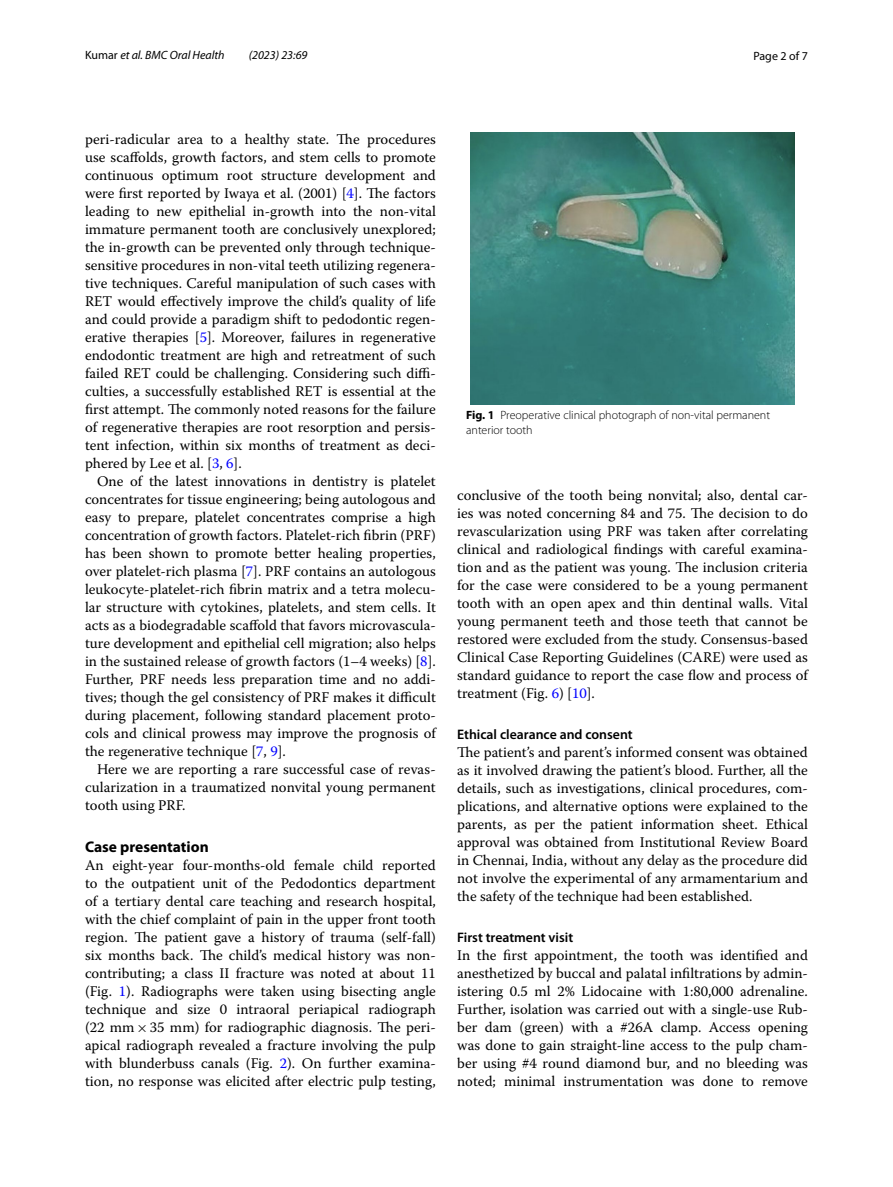
<style>
.page{position:relative;width:893px;height:1187px;background:#fff}
.page>*{position:absolute;margin:0;border:0;box-sizing:border-box;transform-origin:0 0}
.t1{font:700 15.45px "Myriad Pro";color:#000}
.t2{font:14.7px/18px "Warnock Pro";color:#000;text-align:justify}
.t3{font:600 13.8px "Myriad Pro";color:#000}
.t4{font:300 12px/15px "Myriad Pro";color:#000}
.t5{font:italic 12px "Myriad Pro";color:#000}
.t6{font:12px "Myriad Pro";color:#000}
.s1{font-style:normal}
.s2{color:#00f}
.s3{font-family:"MTSY"}
.s4{font-weight:700}
</style>
<div class="page">
<img style="left:471px;top:133px;width:323px;height:271px">
<p class="t5" style="left:85px;top:48px;width:141px"><span class="s1">Kumar</span> et al. BMC Oral Health</p>
<p class="t5" style="left:249px;top:48px;width:60px">(2023) 23:69</p>
<p class="t6" style="left:753px;top:48px;width:56px">Page 2 of 7</p>
<p class="t2" style="left:85px;top:130px;width:352px">peri-radicular area to a healthy state. The procedures use scaffolds, growth factors, and stem cells to promote continuous optimum root structure development and were first reported by Iwaya et al. (2001) [<span class="s2">4</span>]. The factors leading to new epithelial in-growth into the non-vital immature permanent tooth are conclusively unexplored; the in-growth can be prevented only through technique&shy;sensitive procedures in non-vital teeth utilizing regenera&shy;tive techniques. Careful manipulation of such cases with RET would effectively improve the child’s quality of life and could provide a paradigm shift to pedodontic regen&shy;erative therapies [<span class="s2">5</span>]. Moreover, failures in regenerative endodontic treatment are high and retreatment of such failed RET could be challenging. Considering such diffi&shy;culties, a successfully established RET is essential at the first attempt. The commonly noted reasons for the failure of regenerative therapies are root resorption and persis&shy;tent infection, within six months of treatment as deci&shy;phered by Lee et al. [<span class="s2">3</span>, <span class="s2">6</span>].</p>
<p class="t2" style="left:85px;top:472px;width:352px;text-indent:12px">One of the latest innovations in dentistry is platelet concentrates for tissue engineering; being autologous and easy to prepare, platelet concentrates comprise a high concentration of growth factors. Platelet-rich fibrin (PRF) has been shown to promote better healing properties, over platelet-rich plasma [<span class="s2">7</span>]. PRF contains an autologous leukocyte-platelet-rich fibrin matrix and a tetra molecu&shy;lar structure with cytokines, platelets, and stem cells. It acts as a biodegradable scaffold that favors microvascula&shy;ture development and epithelial cell migration; also helps in the sustained release of growth factors (1–4 weeks) [<span class="s2">8</span>].<br>Further, PRF needs less preparation time and no addi&shy;tives; though the gel consistency of PRF makes it difficult during placement, following standard placement proto&shy;cols and clinical prowess may improve the prognosis of the regenerative technique [<span class="s2">7</span>, <span class="s2">9</span>].</p>
<p class="t2" style="left:85px;top:760px;width:352px;text-indent:12px">Here we are reporting a rare successful case of revas&shy;cularization in a traumatized nonvital young permanent tooth using PRF.</p>
<p class="t1" style="left:85px;top:836px;width:125px">Case presentation</p>
<p class="t2" style="left:85px;top:855px;width:352px">An eight-year four-months-old female child reported to the outpatient unit of the Pedodontics department of a tertiary dental care teaching and research hospital, with the chief complaint of pain in the upper front tooth region. The patient gave a history of trauma (self-fall) six months back. The child’s medical history was non&shy;contributing; a class II fracture was noted at about 11 (Fig. <span class="s2">1</span>). Radiographs were taken using bisecting angle technique and size 0 intraoral periapical radiograph (22 mm<span class="s3">×</span>35 mm) for radiographic diagnosis. The peri&shy;apical radiograph revealed a fracture involving the pulp with blunderbuss canals (Fig. <span class="s2">2</span>). On further examina&shy;tion, no response was elicited after electric pulp testing,</p>
<p class="t4" style="left:466px;top:408px;width:305px"><span class="s4">Fig. 1</span> Preoperative clinical photograph of non-vital permanent anterior tooth</p>
<p class="t2" style="left:457px;top:486px;width:352px">conclusive of the tooth being nonvital; also, dental car&shy;ies was noted concerning 84 and 75. The decision to do revascularization using PRF was taken after correlating clinical and radiological findings with careful examina&shy;tion and as the patient was young. The inclusion criteria for the case were considered to be a young permanent tooth with an open apex and thin dentinal walls. Vital young permanent teeth and those teeth that cannot be restored were excluded from the study. Consensus-based Clinical Case Reporting Guidelines (CARE) were used as standard guidance to report the case flow and process of treatment (Fig. <span class="s2">6</span>) [<span class="s2">10</span>].</p>
<p class="t3" style="left:457px;top:725px;width:177px">Ethical clearance and consent</p>
<p class="t2" style="left:457px;top:742px;width:352px">The patient’s and parent’s informed consent was obtained as it involved drawing the patient’s blood. Further, all the details, such as investigations, clinical procedures, com&shy;plications, and alternative options were explained to the parents, as per the patient information sheet. Ethical approval was obtained from Institutional Review Board in Chennai, India, without any delay as the procedure did not involve the experimental of any armamentarium and the safety of the technique had been established.</p>
<p class="t3" style="left:457px;top:928px;width:118px">First treatment visit</p>
<p class="t2" style="left:457px;top:945px;width:352px">In the first appointment, the tooth was identified and anesthetized by buccal and palatal infiltrations by admin&shy;istering 0.5 ml 2% Lidocaine with 1:80,000 adrenaline.<br>Further, isolation was carried out with a single-use Rub&shy;ber dam (green) with a #26A clamp. Access opening was done to gain straight-line access to the pulp cham&shy;ber using #4 round diamond bur, and no bleeding was noted; minimal instrumentation was done to remove</p>
</div>
